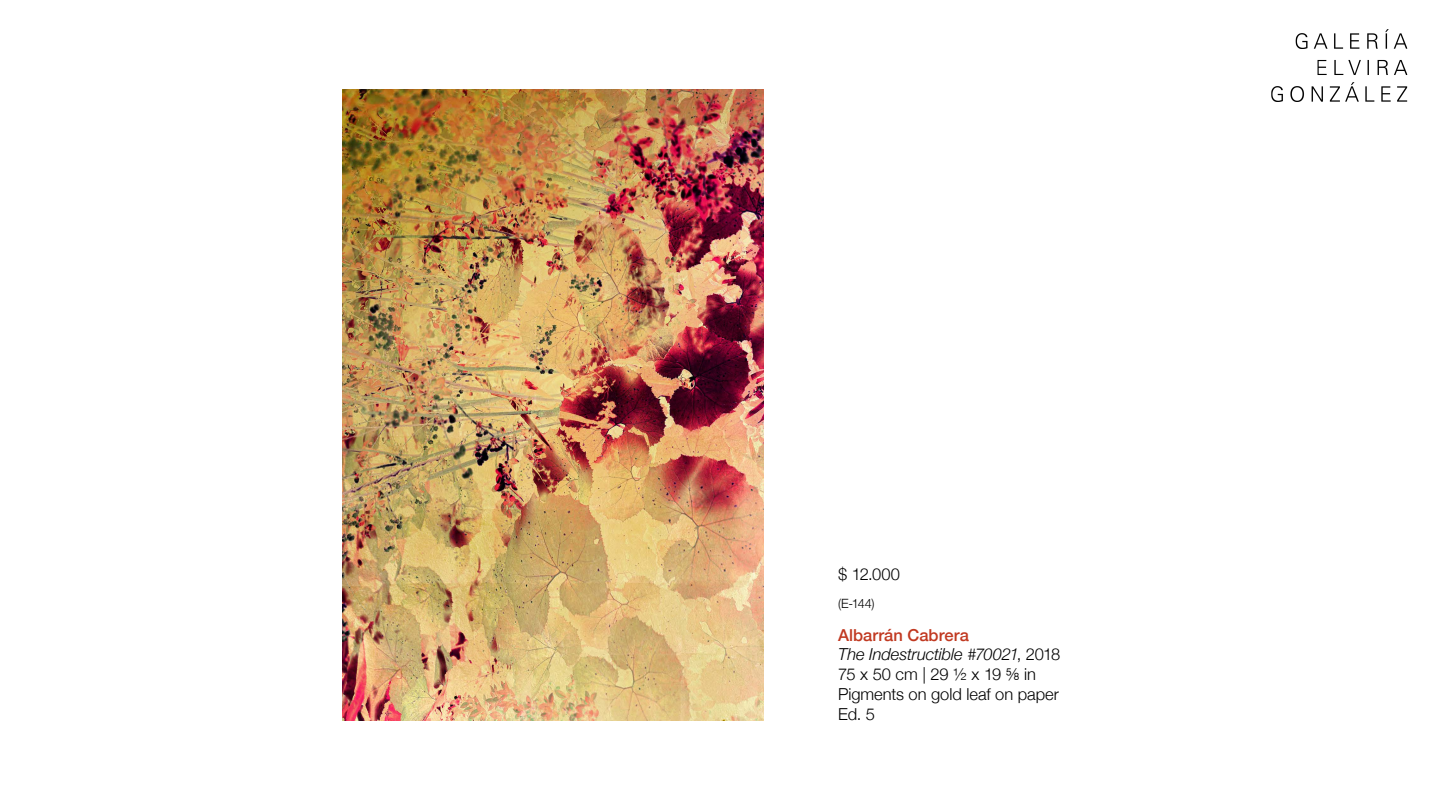
<style>
.page{position:relative;width:1440px;height:810px;background:#fff}
.page>*{position:absolute;margin:0;border:0;box-sizing:border-box;transform-origin:0 0}
.t1{font:300 16.5px "Helvetica Neue";letter-spacing:-.005em;color:#000}
.t2{font:italic 300 16.5px "Helvetica Neue";letter-spacing:-.005em;color:#000}
.t3{font:500 16.5px "Helvetica Neue";letter-spacing:.005em;color:#c13921}
.t4{font:300 12.75px "Helvetica Neue";color:#000}
.s1{font-style:normal}
</style>
<div class="page">
<img style="left:343px;top:90px;width:420px;height:630px">
<img style="left:1271px;top:29px;width:137px;height:73px">
<p class="t1" style="left:838px;top:561px;width:63px">$ 12.000</p>
<p class="t4" style="left:838px;top:593px;width:38px">(E-144)</p>
<p class="t3" style="left:838px;top:621px;width:132px">Albarrán Cabrera</p>
<p class="t2" style="left:838px;top:641px;width:224px">The Indestructible #70021<span class="s1">, 2018</span></p>
<p class="t1" style="left:838px;top:661px;width:199px">75 x 50 cm | 29 ½ x 19 ⅝ in</p>
<p class="t1" style="left:838px;top:681px;width:222px">Pigments on gold leaf on paper</p>
<p class="t1" style="left:838px;top:701px;width:38px">Ed. 5</p>
</div>
